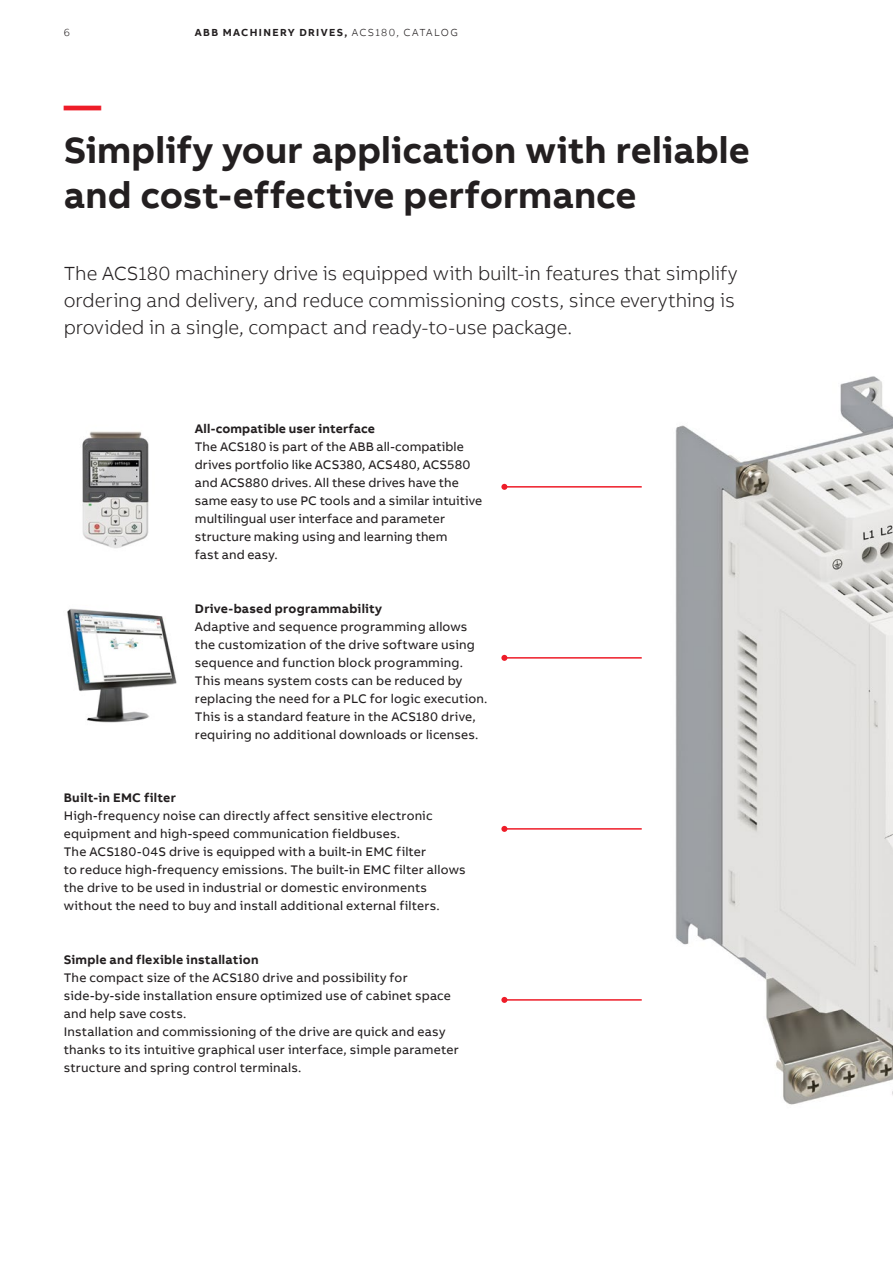
<style>
.page{position:relative;width:893px;height:1263px;background:#fff}
.page>*{position:absolute;margin:0;border:0;box-sizing:border-box;transform-origin:0 0}
.t1{font:700 37.5px/45px "AB Bvoice";color:#231f20}
.t2{font:700 37.5px "AB Bvoice";color:#ee1c28}
.t3{font:300 19.5px/27px "AB Bvoice";letter-spacing:-.005em;color:#231f20;text-align:justify}
.t4{font:12.75px/18px "AB Bvoice";letter-spacing:.015em;color:#231f20}
.t5{font:700 12.75px "AB Bvoice";letter-spacing:.02em;color:#231f20}
.t6{font:700 10.5px "AB Bvoice";letter-spacing:.13em;color:#231f20}
.t7{font:300 10.5px "AB Bvoice";color:#231f20}
.s1{font-weight:300}
</style>
<div class="page">
<img style="left:675px;top:376px;width:218px;height:729px">
<hr style="left:504px;top:486px;width:138px;height:2px;background:#ee1c28">
<svg style="left:501px;top:484px;width:6px;height:6px"></svg>
<hr style="left:504px;top:828px;width:138px;height:2px;background:#ee1c28">
<svg style="left:501px;top:826px;width:6px;height:6px"></svg>
<hr style="left:504px;top:657px;width:138px;height:2px;background:#ee1c28">
<svg style="left:501px;top:655px;width:6px;height:6px"></svg>
<hr style="left:504px;top:999px;width:138px;height:2px;background:#ee1c28">
<svg style="left:501px;top:997px;width:6px;height:6px"></svg>
<img style="left:82px;top:431px;width:67px;height:117px">
<img style="left:67px;top:608px;width:110px;height:115px">
<p class="t7" style="left:64px;top:26px;width:8px">6</p>
<p class="t6" style="left:195px;top:25px;width:264px">ABB MACHINERY DRIVES, <span class="s1">ACS180, CATALOG</span></p>
<h1 class="t2" style="left:64px;top:81px;width:39px">—</h1>
<h1 class="t1" style="left:64px;top:128px;width:687px">Simplify your application with reliable and cost-effective performance</h1>
<h2 class="t3" style="left:64px;top:260px;width:675px">The ACS180 machinery drive is equipped with built-in features that simplify ordering and delivery, and reduce commissioning costs, since everything is provided in a single, compact and ready-to-use package.</h2>
<p class="t5" style="left:195px;top:420px;width:182px">All-compatible user interface</p>
<p class="t4" style="left:195px;top:438px;width:289px">The ACS180 is part of the ABB all-compatible drives portfolio like ACS380, ACS480, ACS580 and ACS880 drives. All these drives have the same easy to use PC tools and a similar intuitive multilingual user interface and parameter structure making using and learning them<br>fast and easy.</p>
<p class="t5" style="left:195px;top:600px;width:189px">Drive-based programmability</p>
<p class="t4" style="left:195px;top:618px;width:294px">Adaptive and sequence programming allows the customization of the drive software using sequence and function block programming.<br>This means system costs can be reduced by replacing the need for a PLC for logic execution.<br>This is a standard feature in the ACS180 drive, requiring no additional downloads or licenses.</p>
<p class="t5" style="left:64px;top:789px;width:114px">Built-in EMC filter</p>
<p class="t4" style="left:64px;top:807px;width:403px">High-frequency noise can directly affect sensitive electronic equipment and high-speed communication fieldbuses.<br>The ACS180-04S drive is equipped with a built-in EMC filter<br>to reduce high-frequency emissions. The built-in EMC filter allows the drive to be used in industrial or domestic environments without the need to buy and install additional external filters.</p>
<p class="t5" style="left:64px;top:951px;width:196px">Simple and flexible installation</p>
<p class="t4" style="left:64px;top:969px;width:396px">The compact size of the ACS180 drive and possibility for side-by-side installation ensure optimized use of cabinet space and help save costs.<br>Installation and commissioning of the drive are quick and easy thanks to its intuitive graphical user interface, simple parameter structure and spring control terminals.</p>
</div>
